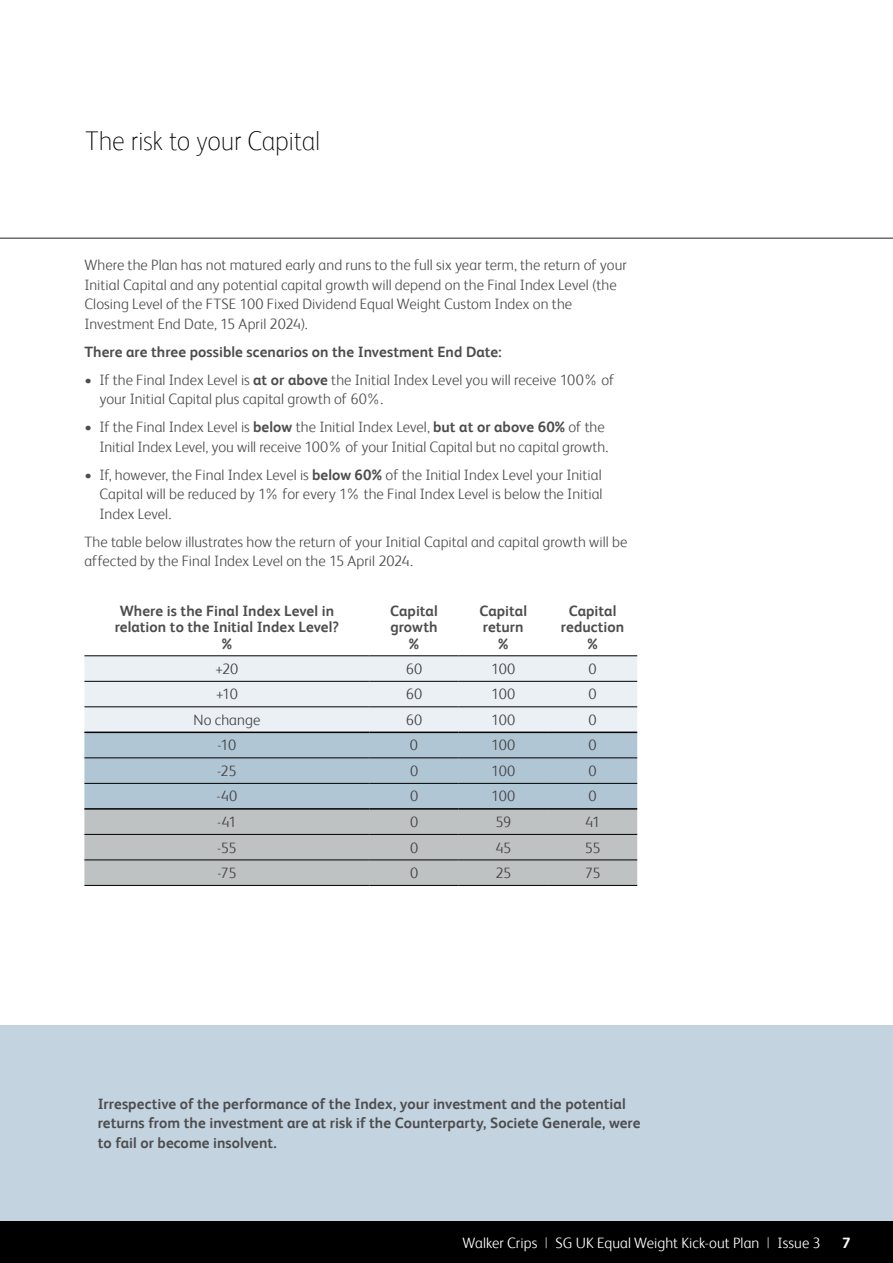
<style>
.page{position:relative;width:893px;height:1263px;background:#fff}
.page>*{position:absolute;margin:0;border:0;box-sizing:border-box;transform-origin:0 0}
.t1{font:100 27px "FS Albert";letter-spacing:-.01em;color:#000}
.t2{font:300 15px/19.5px "FS Albert";letter-spacing:.005em;color:#4d4d4f}
.t3{font:700 15px/16.5px "FS Albert";letter-spacing:.005em;color:#4d4d4f;text-align:center}
.t4{font:300 15px "FS Albert";letter-spacing:-.015em;color:#414042}
.t5{font:300 15px "FS Albert";letter-spacing:.005em;color:#fff}
.t6{font:300 15px "FS Albert";letter-spacing:.005em;color:#414042}
.t7{font:700 15px "FS Albert";color:#fff}
.s1{font-weight:700}
.s2{font-weight:400;color:#939598}
</style>
<div class="page">
<div style="left:0;top:1220px;width:893px;height:43px;background:#000"></div>
<hr style="left:0;top:238px;width:893px;height:1px;background:#242223">
<div style="left:0;top:1025px;width:893px;height:195px;background:#c3d3df"></div>
<svg style="left:84px;top:656px;width:553px;height:229px;background:#c6d0d6"></svg>
<hr style="left:84px;top:655px;width:285px;height:1px;background:#000">
<hr style="left:369px;top:655px;width:90px;height:1px;background:#000">
<hr style="left:459px;top:655px;width:89px;height:1px;background:#000">
<hr style="left:548px;top:655px;width:89px;height:1px;background:#000">
<hr style="left:84px;top:681px;width:285px;height:1px;background:#000">
<hr style="left:84px;top:706px;width:285px;height:1px;background:#000">
<hr style="left:369px;top:681px;width:90px;height:1px;background:#000">
<hr style="left:369px;top:706px;width:90px;height:1px;background:#000">
<hr style="left:459px;top:681px;width:89px;height:1px;background:#000">
<hr style="left:459px;top:706px;width:89px;height:1px;background:#000">
<hr style="left:548px;top:681px;width:89px;height:1px;background:#000">
<hr style="left:548px;top:706px;width:89px;height:1px;background:#000">
<hr style="left:84px;top:732px;width:285px;height:1px;background:#000">
<hr style="left:369px;top:732px;width:90px;height:1px;background:#000">
<hr style="left:459px;top:732px;width:89px;height:1px;background:#000">
<hr style="left:548px;top:732px;width:89px;height:1px;background:#000">
<hr style="left:84px;top:758px;width:285px;height:1px;background:#000">
<hr style="left:84px;top:783px;width:285px;height:1px;background:#000">
<hr style="left:369px;top:758px;width:90px;height:1px;background:#000">
<hr style="left:369px;top:783px;width:90px;height:1px;background:#000">
<hr style="left:459px;top:758px;width:89px;height:1px;background:#000">
<hr style="left:459px;top:783px;width:89px;height:1px;background:#000">
<hr style="left:548px;top:758px;width:89px;height:1px;background:#000">
<hr style="left:548px;top:783px;width:89px;height:1px;background:#000">
<hr style="left:84px;top:808px;width:285px;height:2px;background:#000">
<hr style="left:369px;top:808px;width:90px;height:2px;background:#000">
<hr style="left:459px;top:808px;width:89px;height:2px;background:#000">
<hr style="left:548px;top:808px;width:89px;height:2px;background:#000">
<hr style="left:84px;top:834px;width:285px;height:1px;background:#000">
<hr style="left:84px;top:860px;width:285px;height:1px;background:#000">
<hr style="left:84px;top:885px;width:285px;height:1px;background:#000">
<hr style="left:369px;top:834px;width:90px;height:1px;background:#000">
<hr style="left:369px;top:860px;width:90px;height:1px;background:#000">
<hr style="left:369px;top:885px;width:90px;height:1px;background:#000">
<hr style="left:459px;top:834px;width:89px;height:1px;background:#000">
<hr style="left:459px;top:860px;width:89px;height:1px;background:#000">
<hr style="left:459px;top:885px;width:89px;height:1px;background:#000">
<hr style="left:548px;top:834px;width:89px;height:1px;background:#000">
<hr style="left:548px;top:860px;width:89px;height:1px;background:#000">
<hr style="left:548px;top:885px;width:89px;height:1px;background:#000">
<h1 class="t1" style="left:85px;top:125px;width:237px">The risk to your Capital</h1>
<p class="t2" style="left:84px;top:255px;width:544px">Where the Plan has not matured early and runs to the full six year term, the return of your Initial Capital and any potential capital growth will depend on the Final Index Level (the Closing Level of the FTSE 100 Fixed Dividend Equal Weight Custom Index on the Investment End Date, 15 April 2024).</p>
<p class="t3" style="left:84px;top:343px;width:419px">There are three possible scenarios on the Investment End Date:</p>
<p class="t2" style="left:99px;top:370px;width:516px;text-indent:-15px">• If the Final Index Level is <span class="s1">at or above</span> the Initial Index Level you will receive 100% of your Initial Capital plus capital growth of 60%.</p>
<p class="t2" style="left:84px;top:417px;width:525px;text-align:right">• If the Final Index Level is <span class="s1">below</span> the Initial Index Level, <span class="s1">but at or above 60%</span> of the<br>Initial Index Level, you will receive 100% of your Initial Capital but no capital growth.</p>
<p class="t2" style="left:99px;top:465px;width:505px;text-align:justify;text-indent:-15px">• If, however, the Final Index Level is <span class="s1">below 60%</span> of the Initial Index Level your Initial Capital will be reduced by 1% for every 1% the Final Index Level is below the Initial Index Level.</p>
<p class="t2" style="left:84px;top:532px;width:544px">The table below illustrates how the return of your Initial Capital and capital growth will be affected by the Final Index Level on the 15 April 2024.</p>
<p class="t3" style="left:115px;top:602px;width:226px">Where is the Final Index Level in relation to the Initial Index Level? %</p>
<p class="t3" style="left:390px;top:602px;width:49px">Capital growth %</p>
<p class="t3" style="left:479px;top:602px;width:49px">Capital return %</p>
<p class="t3" style="left:561px;top:602px;width:65px">Capital reduction %</p>
<p class="t4" style="left:216px;top:660px;width:24px">+20</p>
<p class="t4" style="left:406px;top:660px;width:18px">60</p>
<p class="t4" style="left:491px;top:660px;width:26px">100</p>
<p class="t4" style="left:589px;top:660px;width:10px">0</p>
<p class="t4" style="left:216px;top:686px;width:23px">+10</p>
<p class="t4" style="left:406px;top:686px;width:18px">60</p>
<p class="t4" style="left:491px;top:686px;width:26px">100</p>
<p class="t4" style="left:589px;top:686px;width:10px">0</p>
<p class="t6" style="left:193px;top:711px;width:68px">No change</p>
<p class="t4" style="left:406px;top:711px;width:18px">60</p>
<p class="t4" style="left:491px;top:711px;width:26px">100</p>
<p class="t4" style="left:589px;top:711px;width:10px">0</p>
<p class="t4" style="left:218px;top:737px;width:20px">-10</p>
<p class="t4" style="left:410px;top:737px;width:10px">0</p>
<p class="t4" style="left:491px;top:737px;width:26px">100</p>
<p class="t4" style="left:589px;top:737px;width:10px">0</p>
<p class="t4" style="left:217px;top:762px;width:21px">-25</p>
<p class="t4" style="left:410px;top:762px;width:10px">0</p>
<p class="t4" style="left:491px;top:762px;width:26px">100</p>
<p class="t4" style="left:589px;top:762px;width:10px">0</p>
<p class="t4" style="left:217px;top:788px;width:22px">-40</p>
<p class="t4" style="left:410px;top:788px;width:10px">0</p>
<p class="t4" style="left:491px;top:788px;width:26px">100</p>
<p class="t4" style="left:589px;top:788px;width:10px">0</p>
<p class="t4" style="left:217px;top:813px;width:21px">-41</p>
<p class="t4" style="left:410px;top:813px;width:10px">0</p>
<p class="t4" style="left:495px;top:813px;width:17px">59</p>
<p class="t4" style="left:585px;top:813px;width:17px">41</p>
<p class="t4" style="left:217px;top:839px;width:21px">-55</p>
<p class="t4" style="left:410px;top:839px;width:10px">0</p>
<p class="t4" style="left:495px;top:839px;width:17px">45</p>
<p class="t4" style="left:585px;top:839px;width:17px">55</p>
<p class="t4" style="left:217px;top:864px;width:21px">-75</p>
<p class="t4" style="left:410px;top:864px;width:10px">0</p>
<p class="t4" style="left:495px;top:864px;width:18px">25</p>
<p class="t4" style="left:585px;top:864px;width:17px">75</p>
<p class="t3" style="left:98px;top:1093px;width:544px;line-height:19.5px;text-align:left">Irrespective of the performance of the Index, your investment and the potential returns from the investment are at risk if the Counterparty, Societe Generale, were to fail or become insolvent.</p>
<p class="t5" style="left:463px;top:1234px;width:360px">Walker Crips <span class="s2">|</span> SG UK Equal Weight Kick-out Plan <span class="s2">|</span> Issue 3</p>
<p class="t7" style="left:842px;top:1234px;width:10px">7</p>
</div>
